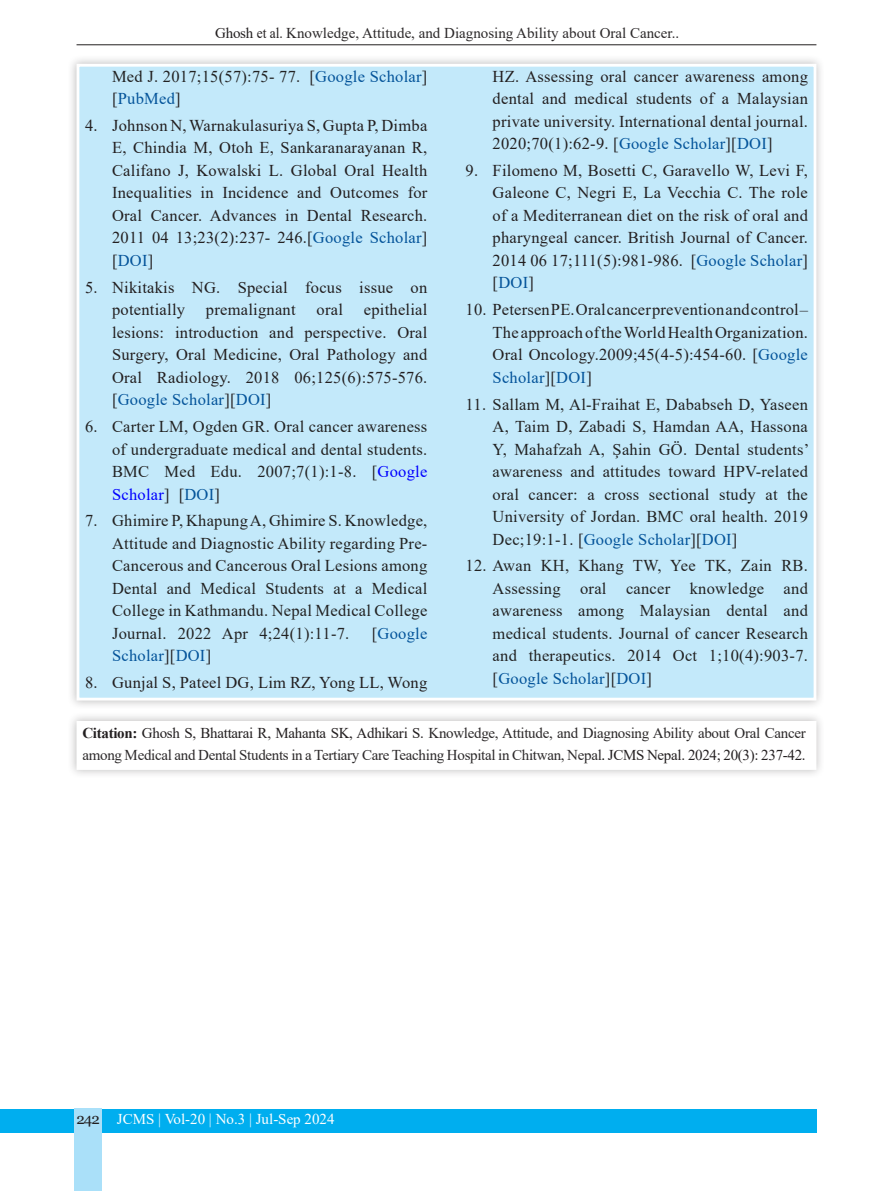
<style>
.page{position:relative;width:893px;height:1191px;background:#fff}
.page>*{position:absolute;margin:0;border:0;box-sizing:border-box;transform-origin:0 0}
.t1{font:16.5px/22.5px "Times New Roman";letter-spacing:.015em;color:#231f20;text-align:justify}
.t2{font:16.5px/22.5px "Times New Roman";letter-spacing:.015em;color:#222;text-align:justify}
.t3{font:16.5px "Times New Roman";letter-spacing:.015em;color:#04549a}
.t4{font:15px/22.5px "Times New Roman";letter-spacing:-.02em;color:#2c292a}
.t5{font:15px "Times New Roman";color:#2c292a}
.t6{font:15px "Times New Roman";color:#fff}
.s1{color:#231f20}
.s2{color:#04549a}
.s3{color:#0100ff}
.s4{font-weight:700;color:#231f20}
.s5{color:#040503}
.s6{font-family:"Georgia";color:#231f20}
</style>
<div class="page">
<div style="left:0;top:1109px;width:816px;height:23px;background:#00aeef"></div>
<div style="left:74px;top:1108px;width:28px;height:83px;background:#aae0f9"></div>
<div style="left:67px;top:55px;width:759px;height:655px;background:#231f20;opacity:.3"></div>
<div style="left:77px;top:64px;width:739px;height:636px;background:#c3e9fa;border:3px solid #fff"></div>
<hr style="left:77px;top:44px;width:739px;height:1px;background:#231f20">
<div style="left:67px;top:711px;width:759px;height:68px;background:#231f20;opacity:.3"></div>
<div style="left:77px;top:721px;width:739px;height:49px;background:#fff"></div>
<p class="t5" style="left:215px;top:22px;width:465px"><span class="s1">Ghosh et al.</span> Knowledge, Attitude, and Diagnosing Ability about Oral Cancer..</p>
<p class="t2" style="left:112px;top:64px;width:317px">Med J. 2017;15(57):75- 77. <span class="s1">[</span><span class="s2">Google Scholar</span><span class="s1">] [</span><span class="s2">PubMed</span><span class="s1">]</span></p>
<p class="t1" style="left:112px;top:114px;width:317px;text-indent:-27px">4. Johnson N, Warnakulasuriya S, Gupta P, Dimba E, Chindia M, Otoh E, Sankaranarayanan R, Califano J, Kowalski L. Global Oral Health Inequalities in Incidence and Outcomes for Oral Cancer. Advances in Dental Research.<br>2011 04 13;23(2):237- 246.[<span class="s2">Google Scholar</span>] [<span class="s2">DOI</span>]</p>
<p class="t1" style="left:112px;top:275px;width:317px;text-indent:-27px">5. Nikitakis NG. Special focus issue on potentially</p>
<p class="t1" style="left:112px;top:298px;width:317px;text-indent:252px">epithelial lesions: introduction and perspective. Oral Surgery, Oral Medicine, Oral Pathology and Oral Radiology. 2018 06;125(6):575-576. [<span class="s2">Google Scholar</span>][<span class="s2">DOI</span>]</p>
<p class="t2" style="left:112px;top:415px;width:317px;text-indent:-27px">6. Carter LM, Ogden GR. Oral cancer awareness of undergraduate medical and dental students.<br>BMC Med Edu. 2007;7(1):1-8. [<span class="s3">Google Scholar</span>] <span class="s1">[</span><span class="s2">DOI</span><span class="s1">]</span></p>
<p class="t2" style="left:112px;top:509px;width:317px;text-indent:-27px">7. Ghimire P, Khapung A, Ghimire S. Knowledge, Attitude and Diagnostic Ability regarding Pre-Cancerous and Cancerous Oral Lesions among Dental and Medical Students at a Medical College in Kathmandu. Nepal Medical College Journal. 2022 Apr 4;24(1):11-7.</p>
<p class="t1" style="left:206px;top:298px;width:91px">premalignant</p>
<p class="t1" style="left:317px;top:298px;width:28px">oral</p>
<p class="t3" style="left:372px;top:621px;width:57px"><span class="s1">[</span>Google</p>
<p class="t3" style="left:112px;top:644px;width:101px">Scholar<span class="s1">][</span>DOI<span class="s1">]</span></p>
<p class="t1" style="left:85px;top:671px;width:344px">8. Gunjal S, Pateel DG, Lim RZ, Yong LL, Wong</p>
<p class="t1" style="left:493px;top:64px;width:317px">HZ. Assessing oral cancer awareness among dental and medical students of a Malaysian private university. International dental journal.<br>2020;70(1):62-9. [<span class="s2">Google Scholar</span>][<span class="s2">DOI</span>]</p>
<p class="t1" style="left:493px;top:159px;width:317px;text-indent:-27px">9. Filomeno M, Bosetti C, Garavello W, Levi F, Galeone C, Negri E, La Vecchia C. The role of a Mediterranean diet on the risk of oral and pharyngeal cancer. British Journal of Cancer.<br>2014 06 17;111(5):981-986. [<span class="s2">Google Scholar</span>] [<span class="s2">DOI</span>]</p>
<p class="t1" style="left:493px;top:298px;width:317px;text-indent:-27px">10. Petersen PE. Oral cancer prevention and control – The approach of the World Health Organization.<br>Oral Oncology.2009;45(4-5):454-60. [<span class="s2">Google Scholar</span>][<span class="s2">DOI</span>]</p>
<p class="t2" style="left:493px;top:392px;width:318px;text-indent:-27px">11. Sallam M, Al-Fraihat E, Dababseh D, Yaseen A, Taim D, Zabadi S, Hamdan AA, Hassona Y, Mahafzah A, Şahin GÖ. Dental students’ awareness and attitudes toward HPV-related oral cancer: a cross sectional study at the University of Jordan. BMC oral health. 2019<br>Dec;19:1-1. <span class="s1">[</span><span class="s2">Google Scholar</span><span class="s1">][</span><span class="s2">DOI</span><span class="s1">]</span></p>
<p class="t2" style="left:493px;top:554px;width:317px;text-indent:-27px">12. Awan KH, Khang TW, Yee TK, Zain RB.<br>Assessing oral cancer knowledge and awareness among Malaysian dental and medical students. Journal of cancer Research and therapeutics. 2014 Oct 1;10(4):903-7. <span class="s1">[</span><span class="s2">Google Scholar</span><span class="s1">][</span><span class="s2">DOI</span><span class="s1">]</span></p>
<p class="t4" style="left:82px;top:721px;width:725px"><span class="s4">Citation:</span> <span class="s1">Ghosh S, Bhattarai R, Mahanta SK, Adhikari S.</span> Knowledge, Attitude, and Diagnosing Ability about Oral Cancer among Medical and Dental Students in a Tertiary Care Teaching Hospital in Chitwan, Nepal<span class="s5">.</span> <span class="s1">JCMS Nepal. 2024; 20(3): 237-42.</span></p>
<p class="t6" style="left:76px;top:1108px;width:260px"><span class="s6">242</span> JCMS | Vol-20 | No.3 | Jul-Sep 2024</p>
</div>
